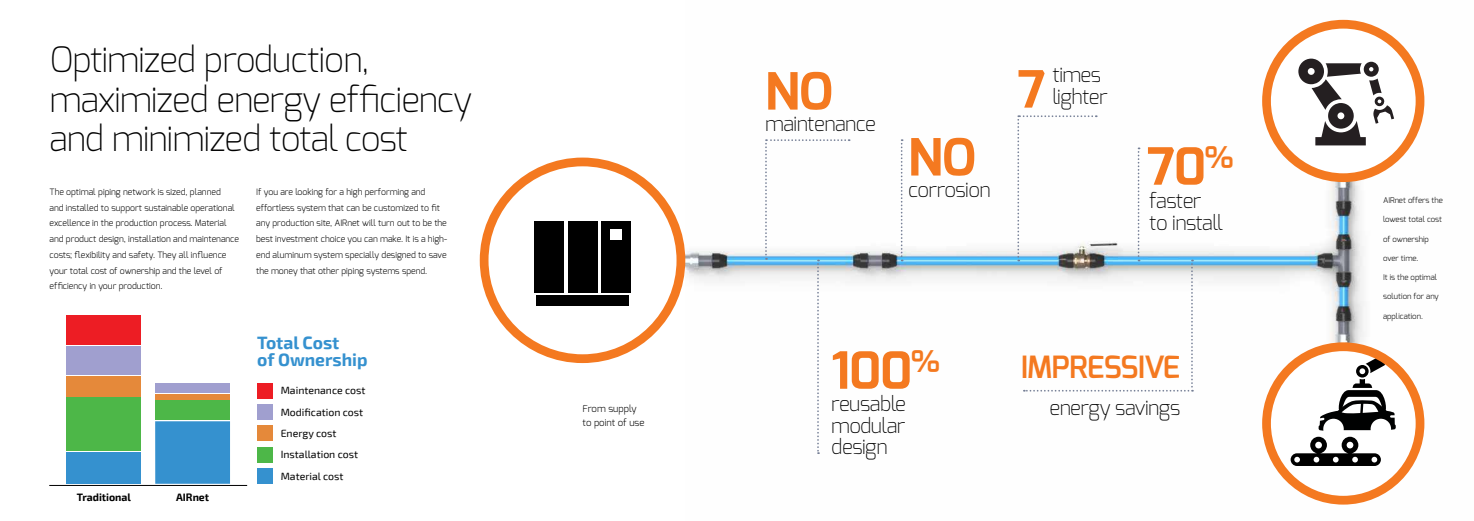
<style>
.page{position:relative;width:1474px;height:521px;background:#fff}
.page>*{position:absolute;margin:0;border:0;box-sizing:border-box;transform-origin:0 0}
.t1{font:700 51.27px "Exo";letter-spacing:-.025em;color:#f47920}
.t2{font:200 35px/39.4px "Exo";letter-spacing:-.025em;color:#000}
.t3{font:600 30.62px "Exo";letter-spacing:-.025em;color:#f47920}
.t4{font:200 20.47px/21.9px "Exo";letter-spacing:-.025em;color:#000}
.t5{font:700 17.5px/17.5px "Exo 2";color:#3591cf}
.t6{font:10.5px "Exo 2";color:#000}
.t7{font:700 10.5px "Exo 2";color:#000}
.t8{font:300 9.62px/14px "Exo";color:#000}
.t9{font:300 8.75px/15.8px "Exo";color:#000}
.t10{font:300 7.88px "Exo";color:#000}
.t11{font:300 7.88px "Exo";letter-spacing:-.02em;color:#000}
</style>
<div class="page">
<img style="left:685px;top:19px;width:740px;height:486px">
<svg style="left:1266px;top:24px;width:153px;height:154px"></svg>
<svg style="left:1298px;top:59px;width:95px;height:86px"></svg>
<div style="left:1262px;top:20px;width:162px;height:162px;border:9px solid #f47920;border-radius:50%"></div>
<div style="left:1265px;top:347px;width:154px;height:153px;background:#fff;border-radius:50%"></div>
<svg style="left:1290px;top:437px;width:90px;height:29px"></svg>
<svg style="left:1318px;top:354px;width:77px;height:77px"></svg>
<div style="left:1262px;top:342px;width:162px;height:162px;border:9px solid #f47920;border-radius:50%"></div>
<div style="left:480px;top:158px;width:205px;height:205px;border:9px solid #f47920;border-radius:50%"></div>
<div style="left:533px;top:221px;width:30px;height:71px;background:#000"></div>
<div style="left:567px;top:221px;width:30px;height:71px;background:#000"></div>
<div style="left:601px;top:221px;width:30px;height:71px;background:#000"></div>
<div style="left:610px;top:229px;width:12px;height:11px;background:#fff"></div>
<div style="left:536px;top:296px;width:93px;height:10px;background:#000"></div>
<hr style="left:49px;top:485px;width:198px;height:1px;background:#000">
<div style="left:66px;top:452px;width:75px;height:32px;background:#3591cf"></div>
<div style="left:66px;top:315px;width:75px;height:29px;background:#ed1d24"></div>
<div style="left:66px;top:346px;width:75px;height:28px;background:#a09fcf"></div>
<div style="left:66px;top:376px;width:75px;height:20px;background:#e5893a"></div>
<div style="left:66px;top:397px;width:75px;height:54px;background:#4db748"></div>
<div style="left:155px;top:421px;width:75px;height:63px;background:#3591cf"></div>
<div style="left:155px;top:383px;width:75px;height:9px;background:#a09fcf"></div>
<div style="left:155px;top:393px;width:75px;height:6px;background:#e5893a"></div>
<div style="left:155px;top:401px;width:75px;height:19px;background:#4db748"></div>
<div style="left:257px;top:383px;width:16px;height:15px;background:#ed1d24"></div>
<div style="left:257px;top:404px;width:16px;height:16px;background:#a09fcf"></div>
<div style="left:257px;top:446px;width:16px;height:16px;background:#4db748"></div>
<div style="left:257px;top:425px;width:16px;height:16px;background:#e5893a"></div>
<div style="left:257px;top:468px;width:16px;height:16px;background:#3591cf"></div>
<svg style="left:900px;top:139px;width:2px;height:122px"></svg>
<svg style="left:1017px;top:115px;width:175px;height:277px"></svg>
<svg style="left:765px;top:139px;width:84px;height:315px"></svg>
<h2 class="t2" style="left:50px;top:40px;width:424px">Optimized production, maximized energy efficiency and minimized total cost</h2>
<p class="t9" style="left:50px;top:184px;width:191px">The optimal piping network is sized, planned<br>and installed to support sustainable operational excellence in the production process. Material and product design, installation and maintenance costs; flexibility and safety. They all influence your total cost of ownership and the level of efficiency in your production.</p>
<p class="t9" style="left:256px;top:184px;width:192px">If you are looking for a high performing and effortless system that can be customized to fit any production site, AIRnet will turn out to be the best investment choice you can make. It is a high&shy;end aluminum system specially designed to save the money that other piping systems spend.</p>
<h3 class="t5" style="left:257px;top:334px;width:112px">Total Cost<br>of Ownership</h3>
<p class="t6" style="left:281px;top:384px;width:86px">Maintenance cost</p>
<p class="t6" style="left:281px;top:406px;width:84px">Modification cost</p>
<p class="t6" style="left:281px;top:427px;width:57px">Energy cost</p>
<p class="t6" style="left:281px;top:448px;width:79px">Installation cost</p>
<p class="t7" style="left:77px;top:491px;width:56px">Traditional</p>
<p class="t7" style="left:176px;top:491px;width:35px">AIRnet</p>
<p class="t6" style="left:281px;top:470px;width:64px">Material cost</p>
<p class="t8" style="left:582px;top:401px;width:63px">From supply to point of use</p>
<h1 class="t1" style="left:765px;top:58px;width:69px">NO</h1>
<h3 class="t4" style="left:765px;top:113px;width:112px">maintenance</h3>
<h1 class="t1" style="left:908px;top:124px;width:69px">NO</h1>
<h3 class="t4" style="left:908px;top:179px;width:84px">corrosion</h3>
<h1 class="t1" style="left:1017px;top:56px;width:30px">7</h1>
<h3 class="t4" style="left:1052px;top:64px;width:57px">times lighter</h3>
<h1 class="t1" style="left:1146px;top:133px;width:88px">70<sup>%</sup></h1>
<h3 class="t4" style="left:1149px;top:190px;width:75px">faster to install</h3>
<h1 class="t1" style="left:831px;top:337px;width:110px">100<sup>%</sup></h1>
<h3 class="t4" style="left:831px;top:392px;width:76px;text-align:justify">reusable modular design</h3>
<h3 class="t3" style="left:1020px;top:347px;width:161px">IMPRESSIVE</h3>
<h3 class="t4" style="left:1049px;top:397px;width:132px">energy savings</h3>
<p class="t10" style="left:1383px;top:195px;width:61px">AIRnet offers the</p>
<p class="t11" style="left:1383px;top:215px;width:60px">lowest total cost</p>
<p class="t10" style="left:1383px;top:234px;width:47px">of ownership</p>
<p class="t10" style="left:1383px;top:253px;width:37px">over time.</p>
<p class="t10" style="left:1383px;top:272px;width:56px">It is the optimal</p>
<p class="t10" style="left:1383px;top:292px;width:57px">solution for any</p>
<p class="t10" style="left:1383px;top:311px;width:41px">application.</p>
</div>
